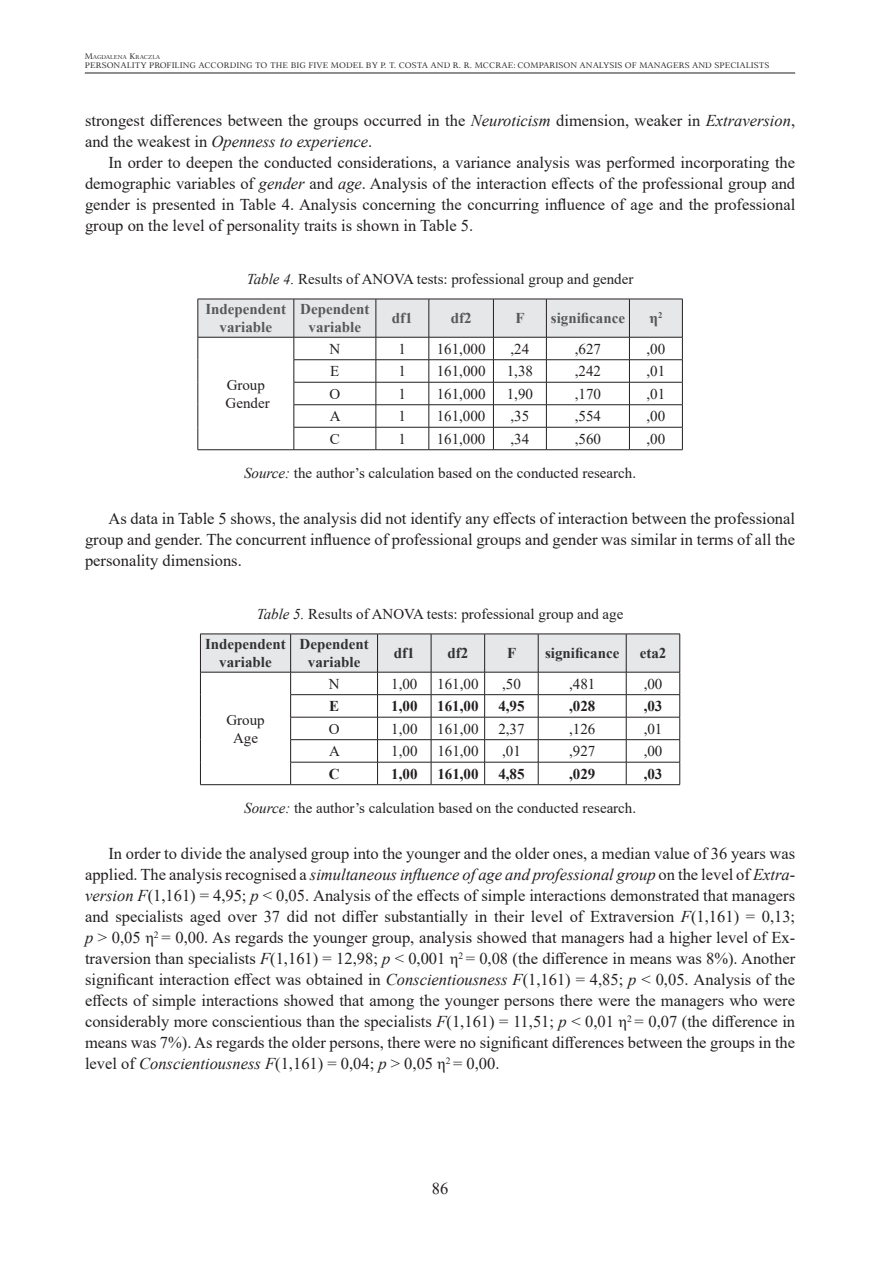
<style>
.page{position:relative;width:893px;height:1263px;background:#fff}
.page>*{position:absolute;margin:0;border:0;box-sizing:border-box;transform-origin:0 0}
.t1{font:16.5px/21px "Times New Roman";color:#231f20;text-align:justify}
.t2{font:15px/30.5px "Times New Roman";color:#231f20}
.t3{font:700 15px/18px "Times New Roman";color:#313232;text-align:center}
.t4{font:700 15px/18px "Times New Roman";color:#57585a;text-align:center}
.t5{font:700 15px "Times New Roman";color:#231f20}
.t6{font:9px "Palemonas";color:#231f20}
.t7{font:6.3px "Palemonas";color:#231f20}
.s1{font-size:9px}
.s2{font-style:italic}
.s3{font-weight:700;color:#57585a}
.s4{font-weight:700;color:#313232}
</style>
<div class="page">
<hr style="left:85px;top:73px;width:710px;height:1px;background:#231f20">
<svg style="left:198px;top:299px;width:485px;height:150px"></svg>
<hr style="left:198px;top:449px;width:96px;height:1px;background:#231f20">
<hr style="left:294px;top:449px;width:82px;height:1px;background:#231f20">
<hr style="left:376px;top:449px;width:53px;height:1px;background:#231f20">
<hr style="left:429px;top:449px;width:64px;height:1px;background:#231f20">
<hr style="left:493px;top:449px;width:53px;height:1px;background:#231f20">
<hr style="left:546px;top:449px;width:83px;height:1px;background:#231f20">
<hr style="left:629px;top:449px;width:54px;height:1px;background:#231f20">
<svg style="left:200px;top:634px;width:480px;height:150px"></svg>
<hr style="left:200px;top:784px;width:91px;height:1px;background:#231f20">
<hr style="left:291px;top:784px;width:87px;height:1px;background:#231f20">
<hr style="left:378px;top:784px;width:53px;height:1px;background:#231f20">
<hr style="left:431px;top:784px;width:54px;height:1px;background:#231f20">
<hr style="left:485px;top:784px;width:53px;height:1px;background:#231f20">
<hr style="left:538px;top:784px;width:88px;height:1px;background:#231f20">
<hr style="left:626px;top:784px;width:54px;height:1px;background:#231f20">
<p class="t7" style="left:85px;top:53px;width:77px"><span class="s1">M</span>AGDALENA <span class="s1">K</span>RACZLA</p>
<p class="t6" style="left:85px;top:59px;width:686px">PERSONALITY PROFILING ACCORDING TO THE BIG FIVE MODEL BY P. T. COSTA AND R. R. MCCRAE: COMPARISON ANALYSIS OF MANAGERS AND SPECIALISTS</p>
<p class="t1" style="left:85px;top:110px;width:712px">strongest differences between the groups occurred in the <span class="s2">Neuroticism</span> dimension, weaker in <span class="s2">Extraversion</span>, and the weakest in <span class="s2">Openness to experience</span>.</p>
<p class="t1" style="left:85px;top:152px;width:712px;text-indent:23px">In order to deepen the conducted considerations, a variance analysis was performed incorporating the demographic variables of <span class="s2">gender</span> and <span class="s2">age</span>. Analysis of the interaction effects of the professional group and gender is presented in Table 4. Analysis concerning the concurring influence of age and the professional group on the level of personality traits is shown in Table 5.</p>
<p class="t2" style="left:205px;top:263px;width:430px;text-indent:41px"><span class="s2">Table 4.</span> Results of ANOVA tests: professional group and gender<br><span class="s3">Independent</span></p>
<p class="t4" style="left:220px;top:318px;width:54px">variable</p>
<p class="t4" style="left:300px;top:300px;width:71px">Dependent variable</p>
<p class="t4" style="left:392px;top:309px;width:22px">df1</p>
<p class="t4" style="left:451px;top:309px;width:22px">df2</p>
<p class="t4" style="left:516px;top:309px;width:11px">F</p>
<p class="t4" style="left:551px;top:309px;width:76px">significance</p>
<p class="t4" style="left:649px;top:309px;width:14px">η<sup>2</sup></p>
<p class="t2" style="left:329px;top:333px;width:12px">N</p>
<p class="t2" style="left:399px;top:333px;width:9px">1</p>
<p class="t2" style="left:437px;top:333px;width:50px">161,000</p>
<p class="t2" style="left:510px;top:333px;width:20px">,24</p>
<p class="t2" style="left:575px;top:333px;width:28px">,627</p>
<p class="t2" style="left:646px;top:333px;width:20px">,00</p>
<p class="t2" style="left:330px;top:355px;width:11px">E</p>
<p class="t2" style="left:399px;top:355px;width:9px">1</p>
<p class="t2" style="left:437px;top:355px;width:50px">161,000</p>
<p class="t2" style="left:507px;top:355px;width:28px">1,38</p>
<p class="t2" style="left:575px;top:355px;width:28px">,242</p>
<p class="t2" style="left:646px;top:355px;width:20px">,01</p>
<p class="t2" style="left:329px;top:378px;width:12px">O</p>
<p class="t2" style="left:399px;top:378px;width:9px">1</p>
<p class="t2" style="left:437px;top:378px;width:50px">161,000</p>
<p class="t2" style="left:507px;top:378px;width:28px">1,90</p>
<p class="t2" style="left:575px;top:378px;width:28px">,170</p>
<p class="t2" style="left:646px;top:378px;width:20px">,01</p>
<p class="t2" style="left:330px;top:400px;width:12px">A</p>
<p class="t2" style="left:399px;top:400px;width:9px">1</p>
<p class="t2" style="left:437px;top:400px;width:50px">161,000</p>
<p class="t2" style="left:510px;top:400px;width:20px">,35</p>
<p class="t2" style="left:575px;top:400px;width:28px">,554</p>
<p class="t2" style="left:646px;top:400px;width:20px">,00</p>
<p class="t2" style="left:330px;top:423px;width:12px">C</p>
<p class="t2" style="left:399px;top:423px;width:9px">1</p>
<p class="t2" style="left:437px;top:423px;width:50px">161,000</p>
<p class="t2" style="left:510px;top:423px;width:20px">,34</p>
<p class="t2" style="left:575px;top:423px;width:28px">,560</p>
<p class="t2" style="left:646px;top:423px;width:20px">,00</p>
<p class="t2" style="left:244px;top:457px;width:393px"><span class="s2">Source:</span> the author’s calculation based on the conducted research.</p>
<p class="t1" style="left:85px;top:508px;width:712px;text-indent:23px">As data in Table 5 shows, the analysis did not identify any effects of interaction between the professional group and gender. The concurrent influence of professional groups and gender was similar in terms of all the personality dimensions.</p>
<p class="t2" style="left:205px;top:598px;width:420px;text-indent:52px"><span class="s2">Table 5.</span> Results of ANOVA tests: professional group and age<br><span class="s4">Independent</span></p>
<p class="t3" style="left:219px;top:653px;width:54px">variable</p>
<p class="t2" style="left:226px;top:375px;width:46px;line-height:18px">Group<br>Gender</p>
<p class="t3" style="left:299px;top:635px;width:71px">Dependent variable</p>
<p class="t3" style="left:394px;top:644px;width:22px">df1</p>
<p class="t3" style="left:447px;top:644px;width:22px">df2</p>
<p class="t3" style="left:507px;top:644px;width:11px">F</p>
<p class="t3" style="left:545px;top:644px;width:76px">significance</p>
<p class="t3" style="left:640px;top:644px;width:28px">eta2</p>
<p class="t2" style="left:329px;top:668px;width:12px">N</p>
<p class="t2" style="left:391px;top:668px;width:28px">1,00</p>
<p class="t2" style="left:437px;top:668px;width:43px">161,00</p>
<p class="t2" style="left:502px;top:668px;width:20px">,50</p>
<p class="t2" style="left:569px;top:668px;width:28px">,481</p>
<p class="t2" style="left:644px;top:668px;width:20px">,00</p>
<p class="t5" style="left:329px;top:695px;width:12px">E</p>
<p class="t5" style="left:391px;top:695px;width:28px">1,00</p>
<p class="t5" style="left:437px;top:695px;width:43px">161,00</p>
<p class="t5" style="left:498px;top:695px;width:28px">4,95</p>
<p class="t5" style="left:569px;top:695px;width:28px">,028</p>
<p class="t5" style="left:644px;top:695px;width:20px">,03</p>
<p class="t2" style="left:329px;top:713px;width:12px">O</p>
<p class="t2" style="left:391px;top:713px;width:28px">1,00</p>
<p class="t2" style="left:437px;top:713px;width:43px">161,00</p>
<p class="t2" style="left:498px;top:713px;width:28px">2,37</p>
<p class="t2" style="left:569px;top:713px;width:28px">,126</p>
<p class="t2" style="left:644px;top:713px;width:20px">,01</p>
<p class="t2" style="left:329px;top:735px;width:12px">A</p>
<p class="t2" style="left:391px;top:735px;width:28px">1,00</p>
<p class="t2" style="left:437px;top:735px;width:43px">161,00</p>
<p class="t2" style="left:502px;top:735px;width:20px">,01</p>
<p class="t2" style="left:569px;top:735px;width:28px">,927</p>
<p class="t2" style="left:644px;top:735px;width:20px">,00</p>
<p class="t5" style="left:329px;top:763px;width:12px">C</p>
<p class="t5" style="left:391px;top:763px;width:28px">1,00</p>
<p class="t5" style="left:437px;top:763px;width:43px">161,00</p>
<p class="t5" style="left:498px;top:763px;width:28px">4,85</p>
<p class="t5" style="left:569px;top:763px;width:28px">,029</p>
<p class="t5" style="left:644px;top:763px;width:20px">,03</p>
<p class="t2" style="left:244px;top:792px;width:393px"><span class="s2">Source:</span> the author’s calculation based on the conducted research.</p>
<p class="t1" style="left:85px;top:842px;width:712px;text-indent:23px">In order to divide the analysed group into the younger and the older ones, a median value of 36 years was applied. The analysis recognised a <span class="s2">simultaneous influence of age and professional group</span> on the level of <span class="s2">Extra&shy;version F</span>(1,161) = 4,95; <span class="s2">p</span> &lt; 0,05. Analysis of the effects of simple interactions demonstrated that managers and specialists aged over 37 did not differ substantially in their level of Extraversion <span class="s2">F</span>(1,161) = 0,13; <span class="s2">p</span> &gt; 0,05 η<sup>2</sup> = 0,00. As regards the younger group, analysis showed that managers had a higher level of Ex&shy;traversion than specialists <span class="s2">F</span>(1,161) = 12,98; <span class="s2">p</span> &lt; 0,001 η<sup>2</sup> = 0,08 (the difference in means was 8%). Another significant interaction effect was obtained in <span class="s2">Conscientiousness F</span>(1,161) = 4,85; <span class="s2">p</span> &lt; 0,05. Analysis of the effects of simple interactions showed that among the younger persons there were the managers who were considerably more conscientious than the specialists <span class="s2">F</span>(1,161) = 11,51; <span class="s2">p</span> &lt; 0,01 η<sup>2</sup> = 0,07 (the difference in means was 7%). As regards the older persons, there were no significant differences between the groups in the level of <span class="s2">Conscientiousness F</span>(1,161) = 0,04; <span class="s2">p</span> &gt; 0,05 η<sup>2</sup> = 0,00.</p>
<p class="t2" style="left:226px;top:710px;width:40px;line-height:18px;text-align:center">Group<br>Age</p>
<p class="t1" style="left:432px;top:1178px;width:18px">86</p>
</div>
